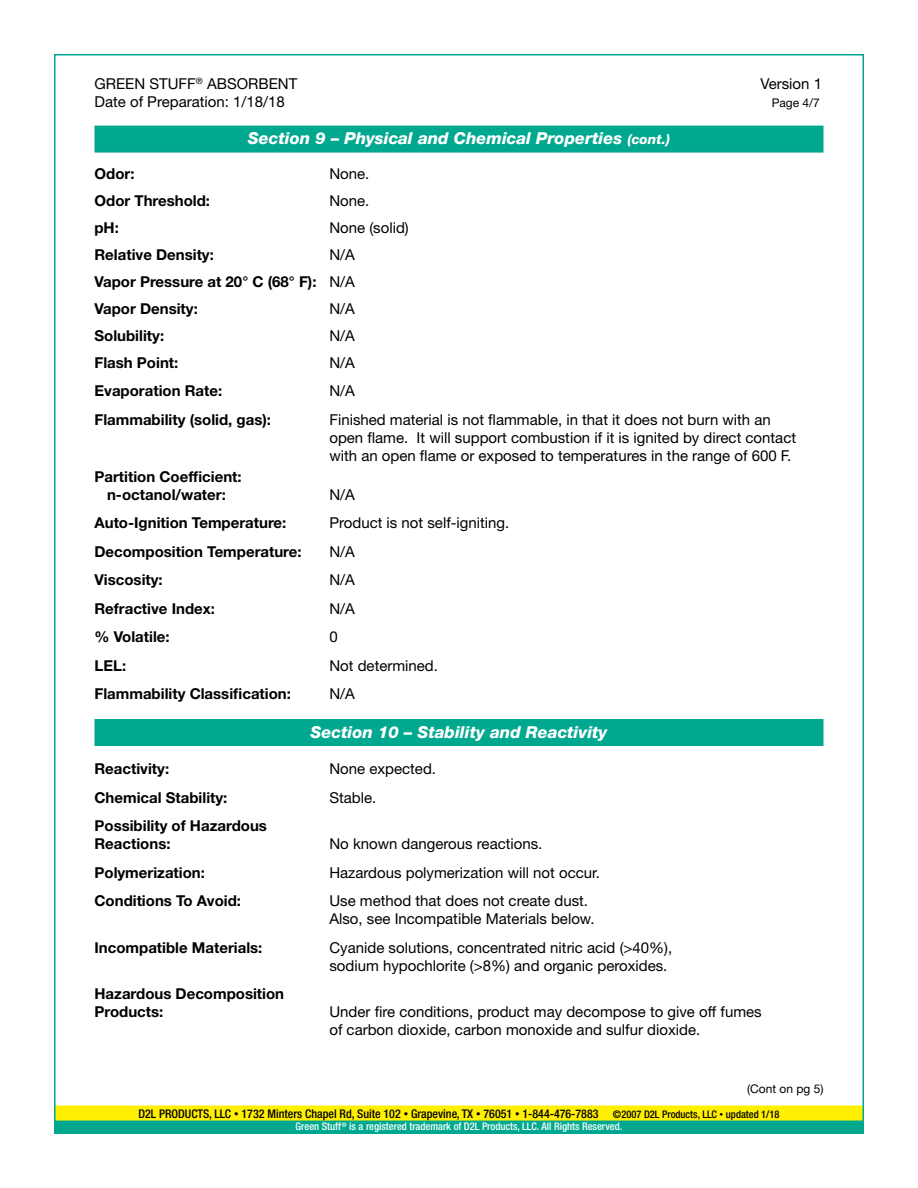
<style>
.page{position:relative;width:918px;height:1188px;background:#fff}
.page>*{position:absolute;margin:0;border:0;box-sizing:border-box;transform-origin:0 0}
.t1{font:italic 800 16.5px "Helvetica Neue LT Std";color:#fff}
.t2{font:15px/18px "Helvetica Neue LT Std";color:#000}
.t3{font:700 15px/18px "Helvetica Neue LT Std";color:#000}
.t4{font:500 condensed 12px/24.9px "Helvetica Neue LT Std";color:#000}
.t5{font:12px "Helvetica Neue LT Std";color:#000}
.t6{font:500 condensed 10.5px "Helvetica Neue LT Std";color:#fff}
.s1{font-size:13.5px}
.s2{font-weight:400}
.s3{font-weight:400;font-stretch:normal}
.s4{font-size:9px}
.s5{font-size:10.5px}
.s6{font-size:7.5px}
</style>
<div class="page">
<div style="left:94px;top:719px;width:729px;height:27px;background:#00a88f"></div>
<div style="left:94px;top:126px;width:729px;height:27px;background:#00a88f;border:2px solid #00a88f"></div>
<div style="left:54px;top:1119px;width:810px;height:15px;background:#00a88f"></div>
<div style="left:54px;top:1106px;width:810px;height:15px;background:#ffef00"></div>
<p class="t2" style="left:94px;top:74px;width:204px">GREEN STUFF<sup>®</sup> ABSORBENT</p>
<p class="t2" style="left:760px;top:74px;width:63px">Version 1</p>
<p class="t2" style="left:95px;top:92px;width:192px">Date of Preparation: 1/18/18</p>
<p class="t5" style="left:772px;top:95px;width:50px">Page 4/7</p>
<p class="t1" style="left:248px;top:129px;width:424px">Section 9 – Physical and Chemical Properties <span class="s1">(cont.)</span></p>
<p class="t3" style="left:94px;top:164px;width:42px">Odor:</p>
<p class="t2" style="left:329px;top:164px;width:42px">None.</p>
<p class="t3" style="left:94px;top:191px;width:117px">Odor Threshold:</p>
<p class="t2" style="left:329px;top:191px;width:42px">None.</p>
<p class="t3" style="left:94px;top:218px;width:26px">pH:</p>
<p class="t2" style="left:329px;top:218px;width:81px">None (solid)</p>
<p class="t3" style="left:94px;top:245px;width:121px">Relative Density:</p>
<p class="t3" style="left:94px;top:241px;width:262px;line-height:27px;text-align:justify;text-indent:235px"><span class="s2">N/A </span>Vapor Pressure at 20° C (68° F): <span class="s2">N/A </span>Vapor Density:</p>
<p class="t2" style="left:329px;top:299px;width:27px">N/A</p>
<p class="t3" style="left:94px;top:326px;width:71px">Solubility:</p>
<p class="t2" style="left:329px;top:326px;width:27px">N/A</p>
<p class="t3" style="left:94px;top:353px;width:85px">Flash Point:</p>
<p class="t2" style="left:329px;top:353px;width:27px">N/A</p>
<p class="t3" style="left:94px;top:382px;width:129px">Evaporation Rate:</p>
<p class="t2" style="left:329px;top:382px;width:27px">N/A</p>
<p class="t3" style="left:94px;top:410px;width:178px">Flammability (solid, gas):</p>
<p class="t2" style="left:329px;top:410px;width:468px">Finished material is not flammable, in that it does not burn with an open flame. It will support combustion if it is ignited by direct contact with an open flame or exposed to temperatures in the range of 600 F.</p>
<p class="t3" style="left:94px;top:467px;width:149px;text-align:center">Partition Coefficient: n-octanol/water:</p>
<p class="t2" style="left:329px;top:485px;width:27px">N/A</p>
<p class="t3" style="left:94px;top:514px;width:193px">Auto-Ignition Temperature:</p>
<p class="t2" style="left:329px;top:514px;width:182px">Product is not self-igniting.</p>
<p class="t3" style="left:94px;top:542px;width:209px">Decomposition Temperature:</p>
<p class="t2" style="left:329px;top:542px;width:27px">N/A</p>
<p class="t3" style="left:94px;top:571px;width:70px">Viscosity:</p>
<p class="t2" style="left:329px;top:571px;width:27px">N/A</p>
<p class="t3" style="left:94px;top:599px;width:122px">Refractive Index:</p>
<p class="t2" style="left:329px;top:599px;width:27px">N/A</p>
<p class="t3" style="left:94px;top:628px;width:77px">% Volatile:</p>
<p class="t2" style="left:329px;top:628px;width:10px">0</p>
<p class="t3" style="left:94px;top:656px;width:33px">LEL:</p>
<p class="t2" style="left:329px;top:656px;width:110px">Not determined.</p>
<p class="t3" style="left:94px;top:685px;width:198px">Flammability Classification:</p>
<p class="t2" style="left:329px;top:685px;width:27px">N/A</p>
<p class="t1" style="left:310px;top:723px;width:299px">Section 10 – Stability and Reactivity</p>
<p class="t3" style="left:94px;top:760px;width:76px">Reactivity:</p>
<p class="t2" style="left:329px;top:760px;width:108px">None expected.</p>
<p class="t3" style="left:94px;top:788px;width:134px">Chemical Stability:</p>
<p class="t2" style="left:329px;top:788px;width:48px">Stable.</p>
<p class="t3" style="left:94px;top:817px;width:174px">Possibility of Hazardous<br>Reactions:</p>
<p class="t2" style="left:329px;top:835px;width:215px">No known dangerous reactions.</p>
<p class="t3" style="left:94px;top:863px;width:112px">Polymerization:</p>
<p class="t2" style="left:329px;top:863px;width:272px">Hazardous polymerization will not occur.</p>
<p class="t3" style="left:94px;top:892px;width:148px">Conditions To Avoid:</p>
<p class="t2" style="left:329px;top:892px;width:267px">Use method that does not create dust.<br>Also, see Incompatible Materials below.</p>
<p class="t3" style="left:94px;top:938px;width:169px">Incompatible Materials:</p>
<p class="t2" style="left:329px;top:938px;width:344px">Cyanide solutions, concentrated nitric acid (&gt;40%), sodium hypochlorite (&gt;8%) and organic peroxides.</p>
<p class="t3" style="left:94px;top:985px;width:191px">Hazardous Decomposition<br>Products:</p>
<p class="t2" style="left:329px;top:1003px;width:434px">Under fire conditions, product may decompose to give off fumes of carbon dioxide, carbon monoxide and sulfur dioxide.</p>
<p class="t4" style="left:139px;top:1076px;width:686px;text-indent:609px"><span class="s3">(Cont on pg 5)<br></span>D2L PRODUCTS, LLC <span class="s4">•</span> 1732 Minters Chapel Rd, Suite 102 <span class="s4">•</span> Grapevine, TX <span class="s4">•</span> 76051 <span class="s4">•</span> 1-844-476-7883 <span class="s5">©2007 D2L Products, LLC</span> <span class="s6">•</span> <span class="s5">updated 1/18</span></p>
<p class="t6" style="left:296px;top:1120px;width:328px">Green Stuff <sup>®</sup> is a registered trademark of D2L Products, LLC. All Rights Reserved.</p>
</div>
